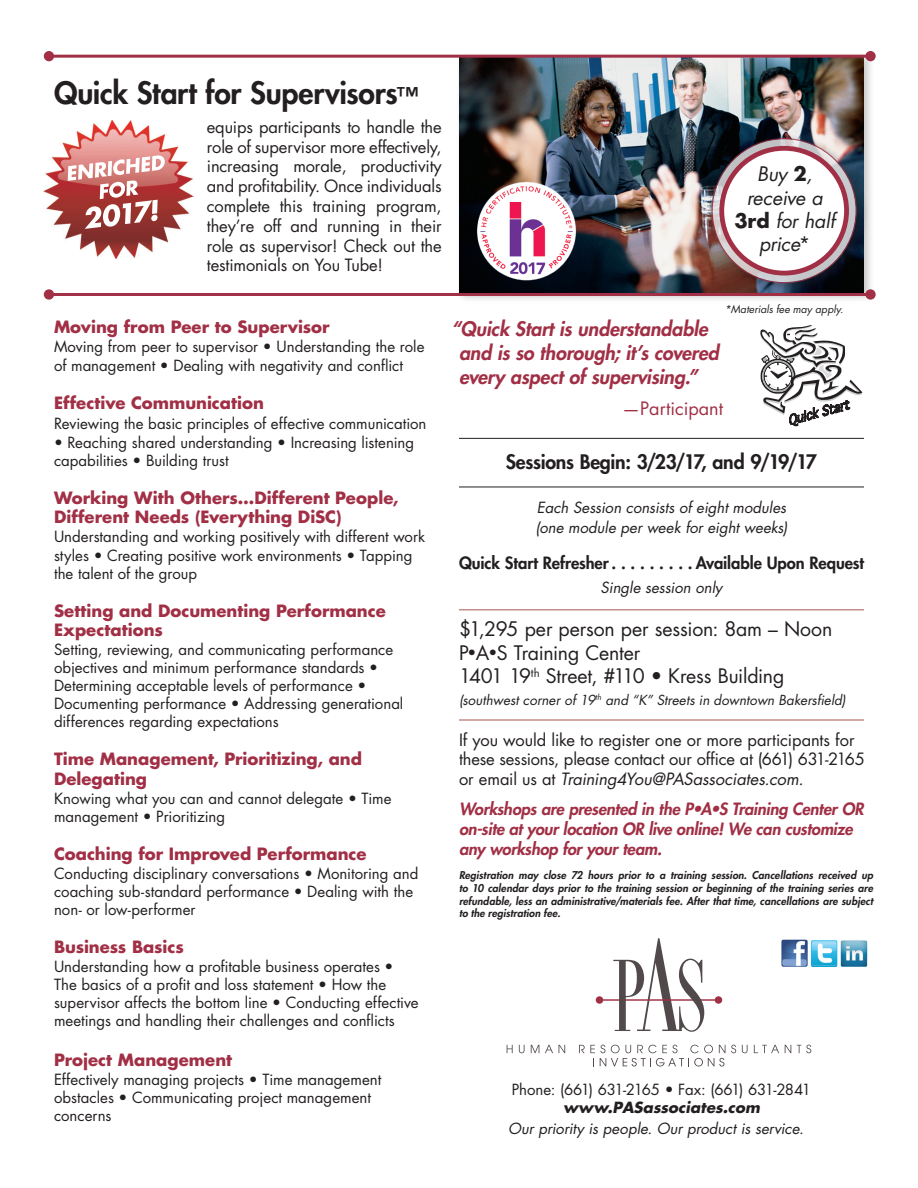
<style>
.page{position:relative;width:918px;height:1188px;background:#fff}
.page>*{position:absolute;margin:0;border:0;box-sizing:border-box;transform-origin:0 0}
.t1{font:800 30px "Futura Std";letter-spacing:-.01em;color:#231f20}
.t2{font:19.5px "Futura Std";letter-spacing:-.01em;color:#231f20}
.t3{font:italic 800 19.5px/24px "Futura Std";letter-spacing:-.005em;color:#a12f45}
.t4{font:800 19.5px "Futura Std";letter-spacing:-.015em;color:#231f20}
.t5{font:italic 19.5px/23.4px "Futura Std";letter-spacing:-.01em;color:#231f20;text-align:center}
.t6{font:18px "Futura Std";color:#a12f45}
.t7{font:16.5px/19.8px "Futura Std";letter-spacing:-.01em;color:#231f20;text-align:justify}
.t8{font:700 16.5px "Futura Std";color:#a12f45}
.t9{font:italic 800 16.5px/19.8px "Futura Std";letter-spacing:-.015em;color:#a12f45}
.t10{font:800 16.5px "Futura Std";letter-spacing:-.005em;color:#231f20}
.t11{font:15px/18px "Futura Std";color:#231f20}
.t12{font:italic 15px/19.8px "Futura Std";color:#231f20}
.t13{font:italic 700 15px "Futura Std";letter-spacing:.005em;color:#231f20}
.t14{font:italic 13.5px "Futura Std";letter-spacing:.005em;color:#231f20}
.t15{font:italic 800 10.5px/12.6px "Futura Std";letter-spacing:.01em;color:#231f20;text-align:justify}
.t16{font:italic 10.5px "Futura Std";color:#231f20}
.s1{font-size:22.5px}
.s2{font-weight:700;font-style:normal}
.s3{font-style:normal}
.s4{font-size:15px}
.s5{font-style:italic}
</style>
<div class="page">
<hr style="left:459px;top:609px;width:405px;height:1px;background:#c88c8a">
<hr style="left:459px;top:719px;width:405px;height:2px;background:#c88c8a">
<div style="left:455px;top:52px;width:419px;height:251px;background:#231f20;opacity:.25"></div>
<img style="left:459px;top:58px;width:405px;height:234px">
<svg style="left:760px;top:325px;width:103px;height:101px"></svg>
<div style="left:44px;top:289px;width:10px;height:11px;background:#a12f45;border-radius:50%"></div>
<hr style="left:54px;top:293px;width:816px;height:3px;background:#a12f45">
<div style="left:865px;top:289px;width:11px;height:11px;background:#a12f45;border-radius:50%"></div>
<div style="left:44px;top:51px;width:10px;height:10px;background:#a12f45;border-radius:50%"></div>
<hr style="left:54px;top:55px;width:815px;height:3px;background:#a12f45">
<div style="left:865px;top:51px;width:11px;height:10px;background:#a12f45;border-radius:50%"></div>
<img style="left:472px;top:179px;width:109px;height:104px">
<svg style="left:596px;top:938px;width:126px;height:94px"></svg>
<svg style="left:507px;top:1045px;width:6px;height:8px"></svg>
<svg style="left:519px;top:1045px;width:6px;height:8px"></svg>
<svg style="left:531px;top:1045px;width:8px;height:8px"></svg>
<svg style="left:545px;top:1045px;width:8px;height:8px"></svg>
<svg style="left:559px;top:1045px;width:6px;height:8px"></svg>
<svg style="left:731px;top:1045px;width:5px;height:8px"></svg>
<svg style="left:742px;top:1045px;width:6px;height:8px"></svg>
<svg style="left:754px;top:1045px;width:25px;height:8px"></svg>
<svg style="left:785px;top:1045px;width:6px;height:8px"></svg>
<svg style="left:797px;top:1045px;width:14px;height:8px"></svg>
<svg style="left:579px;top:1045px;width:146px;height:21px"></svg>
<hr style="left:459px;top:438px;width:405px;height:1px;background:#231f20">
<hr style="left:459px;top:487px;width:405px;height:1px;background:#231f20">
<div style="left:708px;top:134px;width:161px;height:161px;background:#231f20;opacity:.5"></div>
<svg style="left:712px;top:139px;width:144px;height:144px;background:#bfa9b0"></svg>
<div style="left:722px;top:148px;width:125px;height:125px;background:#fff;border-radius:50%"></div>
<div style="left:719px;top:146px;width:130px;height:130px;border:5px solid #a12f45;border-radius:50%"></div>
<img style="left:781px;top:939px;width:87px;height:28px">
<img style="left:44px;top:120px;width:149px;height:139px">
<svg style="left:68px;top:155px;width:97px;height:74px"></svg>
<p class="t1" style="left:54px;top:74px;width:366px">Quick Start for Supervisors<span class="s1">™</span></p>
<p class="t7" style="left:207px;top:117px;width:236px">equips participants to handle the role of supervisor more effectively, increasing morale, productivity and profitability. Once individuals complete this training program, they’re off and running in their role as supervisor! Check out the testimonials on You Tube!</p>
<p class="t5" style="left:734px;top:163px;width:102px">Buy <span class="s2">2</span>, receive a<br><span class="s2">3rd</span> for half price<span class="s3">*</span></p>
<p class="t8" style="left:54px;top:316px;width:277px">Moving from Peer to Supervisor</p>
<p class="t11" style="left:54px;top:338px;width:372px">Moving from peer to supervisor • Understanding the role</p>
<p class="t11" style="left:54px;top:357px;width:351px">of management • Dealing with negativity and conflict</p>
<p class="t8" style="left:54px;top:392px;width:211px">Effective Communication</p>
<p class="t11" style="left:54px;top:414px;width:374px">Reviewing the basic principles of effective communication</p>
<p class="t11" style="left:54px;top:433px;width:362px">• Reaching shared understanding • Increasing listening capabilities • Building trust</p>
<p class="t8" style="left:54px;top:487px;width:346px">Working With Others…Different People,</p>
<p class="t8" style="left:54px;top:506px;width:289px">Different Needs (Everything DiSC)</p>
<p class="t11" style="left:54px;top:528px;width:373px">Understanding and working positively with different work</p>
<p class="t11" style="left:54px;top:547px;width:360px">styles • Creating positive work environments • Tapping the talent of the group</p>
<p class="t8" style="left:54px;top:600px;width:333px">Setting and Documenting Performance</p>
<p class="t8" style="left:54px;top:619px;width:110px">Expectations</p>
<p class="t11" style="left:54px;top:641px;width:351px">Setting, reviewing, and communicating performance objectives and minimum performance standards • Determining acceptable levels of performance • Documenting performance • Addressing generational differences regarding expectations</p>
<p class="t8" style="left:54px;top:748px;width:310px">Time Management, Prioritizing, and</p>
<p class="t8" style="left:54px;top:767px;width:95px">Delegating</p>
<p class="t11" style="left:54px;top:789px;width:339px">Knowing what you can and cannot delegate • Time management • Prioritizing</p>
<p class="t8" style="left:54px;top:843px;width:314px">Coaching for Improved Performance</p>
<p class="t11" style="left:54px;top:865px;width:366px">Conducting disciplinary conversations • Monitoring and coaching sub-standard performance • Dealing with the non- or low-performer</p>
<p class="t8" style="left:54px;top:936px;width:131px">Business Basics</p>
<p class="t11" style="left:54px;top:958px;width:366px">Understanding how a profitable business operates • The basics of a profit and loss statement • How the supervisor affects the bottom line • Conducting effective meetings and handling their challenges and conflicts</p>
<p class="t8" style="left:54px;top:1049px;width:180px">Project Management</p>
<p class="t11" style="left:54px;top:1071px;width:329px">Effectively managing projects • Time management obstacles • Communicating project management concerns</p>
<p class="t16" style="left:725px;top:302px;width:120px">*Materials fee may apply.</p>
<p class="t3" style="left:459px;top:317px;width:261px;text-indent:-8px">“Quick Start is understandable and is so thorough; it’s covered every aspect of supervising.”</p>
<p class="t6" style="left:622px;top:397px;width:102px">—Participant</p>
<p class="t4" style="left:506px;top:450px;width:313px">Sessions Begin: 3/23/17, and 9/19/17</p>
<p class="t12" style="left:535px;top:498px;width:254px">Each Session consists of eight modules (one module per week for eight weeks)</p>
<p class="t10" style="left:459px;top:553px;width:406px">Quick Start Refresher . . . . . . . . Available Upon Request</p>
<p class="t12" style="left:601px;top:578px;width:123px">Single session only</p>
<p class="t2" style="left:459px;top:617px;width:375px">$1,295 per person per session: 8am – Noon</p>
<p class="t2" style="left:459px;top:640px;width:183px">P<span class="s4">•</span>A<span class="s4">•</span>S Training Center</p>
<p class="t2" style="left:459px;top:664px;width:327px">1401 19<sup>th</sup> Street, #110 • Kress Building</p>
<p class="t14" style="left:459px;top:691px;width:388px">(southwest corner of 19<sup>th</sup> and “K” Streets in downtown Bakersfield)</p>
<p class="t7" style="left:459px;top:730px;width:407px;text-align:left">If you would like to register one or more participants for these sessions, please contact our office at (661) 631-2165 or email us at <span class="s5">Training4You@PASassociates.com.</span></p>
<p class="t9" style="left:459px;top:799px;width:406px">Workshops are presented in the P•A•S Training Center OR on-site at your location OR live online! We can customize any workshop for your team.</p>
<p class="t15" style="left:459px;top:869px;width:416px">Registration may close 72 hours prior to a training session. Cancellations received up to 10 calendar days prior to the training session or beginning of the training series are refundable, less an administrative/materials fee. After that time, cancellations are subject to the registration fee.</p>
<p class="t11" style="left:512px;top:1081px;width:301px">Phone: (661) 631-2165 • Fax: (661) 631-2841</p>
<p class="t13" style="left:563px;top:1098px;width:198px">www.PASassociates.com</p>
<p class="t12" style="left:508px;top:1119px;width:297px">Our priority is people. Our product is service.</p>
</div>
